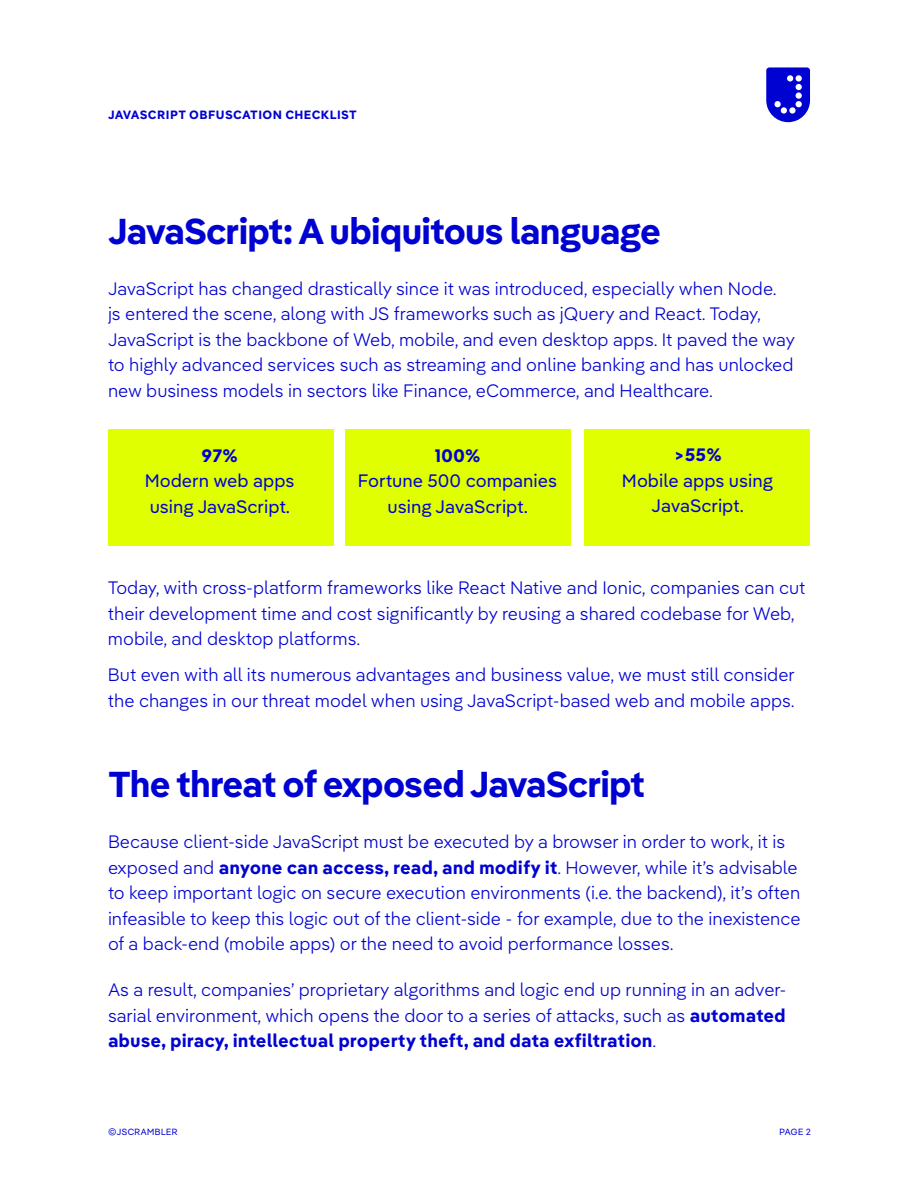
<style>
.page{position:relative;width:918px;height:1188px;background:#fff}
.page>*{position:absolute;margin:0;border:0;box-sizing:border-box;transform-origin:0 0}
.t1{font:700 36px "Pangea Text";letter-spacing:-.04em;color:#0002d1}
.t2{font:300 18px/25.5px "Pangea Text";color:#0002d1}
.t3{font:18px/25.5px "Pangea Text";color:#0002d1;text-align:center}
.t4{font:700 18px "Pangea Text";color:#0002d1}
.t5{font:700 12px "Pangea Text";letter-spacing:.035em;color:#0002d1}
.t6{font:9px "Pangea";letter-spacing:.06em;color:#0002d1}
.s1{font-weight:700}
</style>
<div class="page">
<svg style="left:766px;top:67px;width:44px;height:55px;background:#3032d9"></svg>
<div style="left:781px;top:107px;width:6px;height:7px;background:#fff;border-radius:50%"></div>
<div style="left:108px;top:429px;width:226px;height:117px;background:#e0ff00"></div>
<div style="left:345px;top:429px;width:226px;height:117px;background:#e0ff00"></div>
<div style="left:585px;top:429px;width:225px;height:117px;background:#e0ff00"></div>
<p class="t5" style="left:108px;top:106px;width:250px">JAVASCRIPT OBFUSCATION CHECKLIST</p>
<h1 class="t1" style="left:108px;top:204px;width:555px">JavaScript: A ubiquitous language</h1>
<p class="t2" style="left:108px;top:274px;width:689px">JavaScript has changed drastically since it was introduced, especially when Node.<br>js entered the scene, along with JS frameworks such as jQuery and React. Today, JavaScript is the backbone of Web, mobile, and even desktop apps. It paved the way to highly advanced services such as streaming and online banking and has unlocked new business models in sectors like Finance, eCommerce, and Healthcare.</p>
<p class="t4" style="left:202px;top:442px;width:38px">97%</p>
<p class="t3" style="left:145px;top:467px;width:151px;text-align:left">Modern web apps using JavaScript.</p>
<p class="t4" style="left:434px;top:442px;width:48px">100%</p>
<p class="t3" style="left:358px;top:467px;width:201px">Fortune 500 companies using JavaScript.</p>
<p class="t4" style="left:673px;top:442px;width:50px">&gt;55%</p>
<p class="t3" style="left:622px;top:467px;width:153px">Mobile apps using<br>JavaScript.</p>
<p class="t2" style="left:108px;top:574px;width:699px">Today, with cross-platform frameworks like React Native and Ionic, companies can cut their development time and cost significantly by reusing a shared codebase for Web, mobile, and desktop platforms.</p>
<p class="t2" style="left:108px;top:661px;width:688px">But even with all its numerous advantages and business value, we must still consider the changes in our threat model when using JavaScript-based web and mobile apps.</p>
<h1 class="t1" style="left:108px;top:758px;width:539px">The threat of exposed JavaScript</h1>
<p class="t2" style="left:108px;top:828px;width:694px">Because client-side JavaScript must be executed by a browser in order to work, it is exposed and <span class="s1">anyone can access, read, and modify it</span>. However, while it’s advisable to keep important logic on secure execution environments (i.e. the backend), it’s often infeasible to keep this logic out of the client-side - for example, due to the inexistence of a back-end (mobile apps) or the need to avoid performance losses.</p>
<p class="t2" style="left:108px;top:976px;width:680px;text-align:justify">As a result, companies’ proprietary algorithms and logic end up running in an adver&shy;sarial environment, which opens the door to a series of attacks, such as <span class="s1">automated abuse, piracy, intellectual property theft, and data exfiltration</span>.</p>
<p class="t6" style="left:109px;top:1126px;width:71px">©JSCRAMBLER</p>
<p class="t6" style="left:779px;top:1126px;width:33px">PAGE 2</p>
</div>
